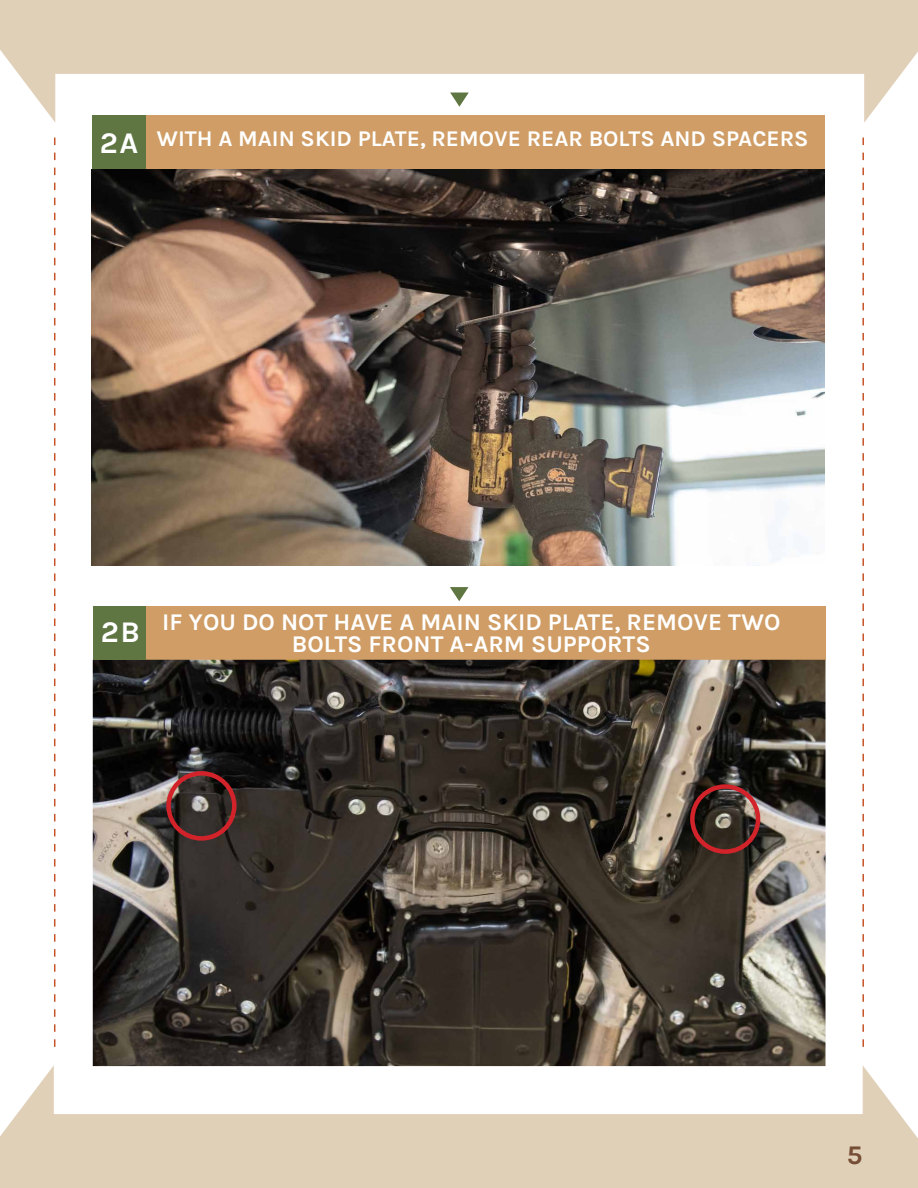
<style>
.page{position:relative;width:918px;height:1188px;background:#fff}
.page>*{position:absolute;margin:0;border:0;box-sizing:border-box;transform-origin:0 0}
.t1{font:700 30px "Karla";color:#fff}
.t2{font:700 27px "Karla";color:#764e35}
.t3{font:700 24px/22.5px "Karla";color:#fff;text-align:center}
.t4{font:700 22.5px "Karla";color:#fff}
</style>
<div class="page">
<svg style="left:0;top:1065px;width:918px;height:123px;fill:#e1d0b8"></svg>
<svg style="left:54px;top:138px;width:1px;height:909px"></svg>
<svg style="left:862px;top:138px;width:2px;height:909px"></svg>
<svg style="left:0;top:0;width:918px;height:123px;fill:#e1d0b8"></svg>
<img style="left:92px;top:169px;width:733px;height:397px">
<svg style="left:450px;top:587px;width:19px;height:14px"></svg>
<svg style="left:450px;top:93px;width:19px;height:14px"></svg>
<div style="left:93px;top:606px;width:733px;height:54px;background:#cf9d65"></div>
<img style="left:93px;top:660px;width:733px;height:406px">
<div style="left:92px;top:115px;width:733px;height:54px;background:#cf9d65"></div>
<div style="left:92px;top:115px;width:54px;height:54px;background:#5f7643"></div>
<div style="left:690px;top:784px;width:70px;height:70px;border:4px solid #d2232a;border-radius:50%"></div>
<div style="left:93px;top:606px;width:52px;height:54px;background:#5f7643"></div>
<div style="left:166px;top:771px;width:71px;height:70px;border:4px solid #d2232a;border-radius:50%"></div>
<p class="t1" style="left:100px;top:126px;width:40px">2A</p>
<p class="t4" style="left:156px;top:126px;width:654px">WITH A MAIN SKID PLATE, REMOVE REAR BOLTS AND SPACERS</p>
<p class="t1" style="left:101px;top:615px;width:41px">2B</p>
<p class="t3" style="left:162px;top:610px;width:620px">IF YOU DO NOT HAVE A MAIN SKID PLATE, REMOVE TWO<br>BOLTS FRONT A-ARM SUPPORTS</p>
<p class="t2" style="left:847px;top:1140px;width:17px">5</p>
</div>
